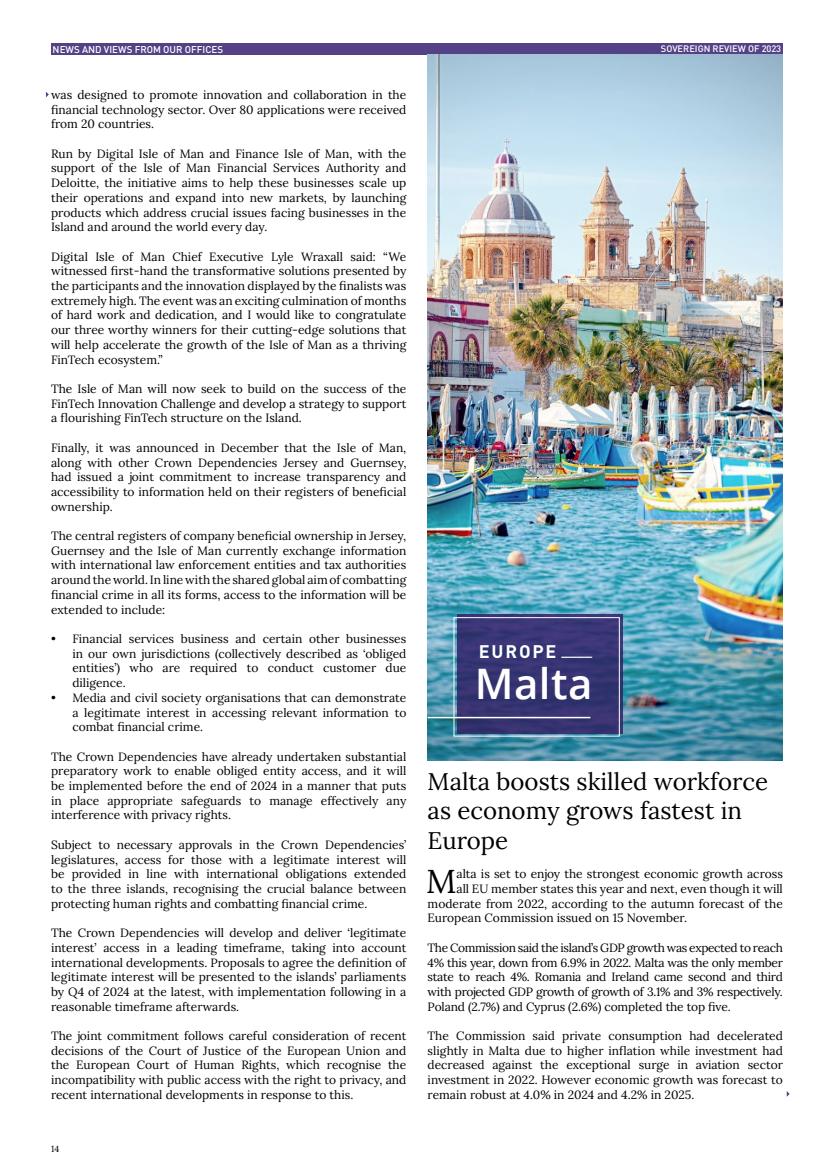
<style>
.page{position:relative;width:834px;height:1174px;background:#fff}
.page>*{position:absolute;margin:0;border:0;box-sizing:border-box;transform-origin:0 0}
.t1{font:600 42px "Open Sans";letter-spacing:.01em;color:#fff}
.t2{font:33px "Lora";color:#000}
.t3{font:24px/29.4px "Lora";color:#000}
.t4{font:700 18px "DINOT";letter-spacing:.1em;color:#fff}
.t5{font:12px/14.7px "Lora";color:#000;text-align:justify}
.t6{font:500 9.75px "DINOT";color:#fff}
.t7{font:9.75px "DINOT";color:#fff}
.t8{font:500 9.3px "DINOT";color:#fff}
.t9{font:9px "Lora";color:#000}
</style>
<div class="page">
<div style="left:51px;top:43px;width:731px;height:12px;background:#544186"></div>
<svg style="left:786px;top:1091px;width:3px;height:5px"></svg>
<img style="left:427px;top:55px;width:355px;height:705px">
<div style="left:457px;top:614px;width:165px;height:119px;background:#373573"></div>
<div style="left:453px;top:617px;width:166px;height:119px;border:1px solid #fff"></div>
<hr style="left:427px;top:717px;width:163px;height:1px;background:#fff">
<p class="t8" style="left:660px;top:43px;width:122px">SOVEREIGN REVIEW OF 2023</p>
<p class="t6" style="left:53px;top:43px;width:172px">NEWS AND VIEWS FROM OUR OFFICES</p>
<p class="t7" style="left:656px;top:43px;width:120px">SOVEREIGN REPORT NO.50</p>
<p class="t5" style="left:51px;top:86px;width:357px">was designed to promote innovation and collaboration in the financial technology sector. Over 80 applications were received from 20 countries.</p>
<p class="t5" style="left:51px;top:145px;width:357px">Run by Digital Isle of Man and Finance Isle of Man, with the support of the Isle of Man Financial Services Authority and Deloitte, the initiative aims to help these businesses scale up their operations and expand into new markets, by launching products which address crucial issues facing businesses in the Island and around the world every day.</p>
<p class="t5" style="left:51px;top:248px;width:357px">Digital Isle of Man Chief Executive Lyle Wraxall said: “We witnessed first-hand the transformative solutions presented by the participants and the innovation displayed by the finalists was extremely high. The event was an exciting culmination of months of hard work and dedication, and I would like to congratulate our three worthy winners for their cutting-edge solutions that will help accelerate the growth of the Isle of Man as a thriving FinTech ecosystem.”</p>
<p class="t5" style="left:51px;top:380px;width:357px">The Isle of Man will now seek to build on the success of the FinTech Innovation Challenge and develop a strategy to support a flourishing FinTech structure on the Island.</p>
<p class="t5" style="left:51px;top:439px;width:357px">Finally, it was announced in December that the Isle of Man, along with other Crown Dependencies Jersey and Guernsey, had issued a joint commitment to increase transparency and accessibility to information held on their registers of beneficial ownership.</p>
<p class="t5" style="left:51px;top:527px;width:357px">The central registers of company beneficial ownership in Jersey, Guernsey and the Isle of Man currently exchange information with international law enforcement entities and tax authorities around the world. In line with the shared global aim of combatting financial crime in all its forms, access to the information will be extended to include:</p>
<p class="t5" style="left:72px;top:630px;width:335px;text-indent:-21px">• Financial services business and certain other businesses in our own jurisdictions (collectively described as ‘obliged entities’) who are required to conduct customer due diligence.</p>
<p class="t5" style="left:72px;top:689px;width:335px;text-indent:-21px">• Media and civil society organisations that can demonstrate a legitimate interest in accessing relevant information to combat financial crime.</p>
<p class="t5" style="left:51px;top:748px;width:357px">The Crown Dependencies have already undertaken substantial preparatory work to enable obliged entity access, and it will be implemented before the end of 2024 in a manner that puts in place appropriate safeguards to manage effectively any interference with privacy rights.</p>
<p class="t5" style="left:51px;top:836px;width:357px">Subject to necessary approvals in the Crown Dependencies’ legislatures, access for those with a legitimate interest will be provided in line with international obligations extended to the three islands, recognising the crucial balance between protecting human rights and combatting financial crime.</p>
<p class="t5" style="left:51px;top:924px;width:357px">The Crown Dependencies will develop and deliver ‘legitimate interest’ access in a leading timeframe, taking into account international developments. Proposals to agree the definition of legitimate interest will be presented to the islands’ parliaments by Q4 of 2024 at the latest, with implementation following in a reasonable timeframe afterwards.</p>
<p class="t5" style="left:51px;top:1027px;width:357px">The joint commitment follows careful consideration of recent decisions of the Court of Justice of the European Union and the European Court of Human Rights, which recognise the incompatibility with public access with the right to privacy, and recent international developments in response to this.</p>
<p class="t9" style="left:51px;top:1142px;width:10px">14</p>
<h3 class="t4" style="left:479px;top:639px;width:115px">EUROPE <sup>____</sup></h3>
<h1 class="t1" style="left:475px;top:655px;width:119px">Malta</h1>
<h3 class="t3" style="left:427px;top:765px;width:342px">Malta boosts skilled workforce as economy grows fastest in<br>Europe</h3>
<h2 class="t2" style="left:426px;top:856px;width:32px">M</h2>
<p class="t5" style="left:456px;top:866px;width:328px">alta is set to enjoy the strongest economic growth across</p>
<p class="t5" style="left:456px;top:880px;width:328px">all EU member states this year and next, even though it will</p>
<p class="t5" style="left:427px;top:895px;width:357px">moderate from 2022, according to the autumn forecast of the</p>
<p class="t5" style="left:427px;top:910px;width:261px">European Commission issued on 15 November.</p>
<p class="t5" style="left:427px;top:939px;width:357px">The Commission said the island’s GDP growth was expected to reach 4% this year, down from 6.9% in 2022. Malta was the only member state to reach 4%. Romania and Ireland came second and third with projected GDP growth of growth of 3.1% and 3% respectively.<br>Poland (2.7%) and Cyprus (2.6%) completed the top five.</p>
<p class="t5" style="left:427px;top:1027px;width:357px">The Commission said private consumption had decelerated slightly in Malta due to higher inflation while investment had decreased against the exceptional surge in aviation sector investment in 2022. However economic growth was forecast to remain robust at 4.0% in 2024 and 4.2% in 2025.</p>
</div>
